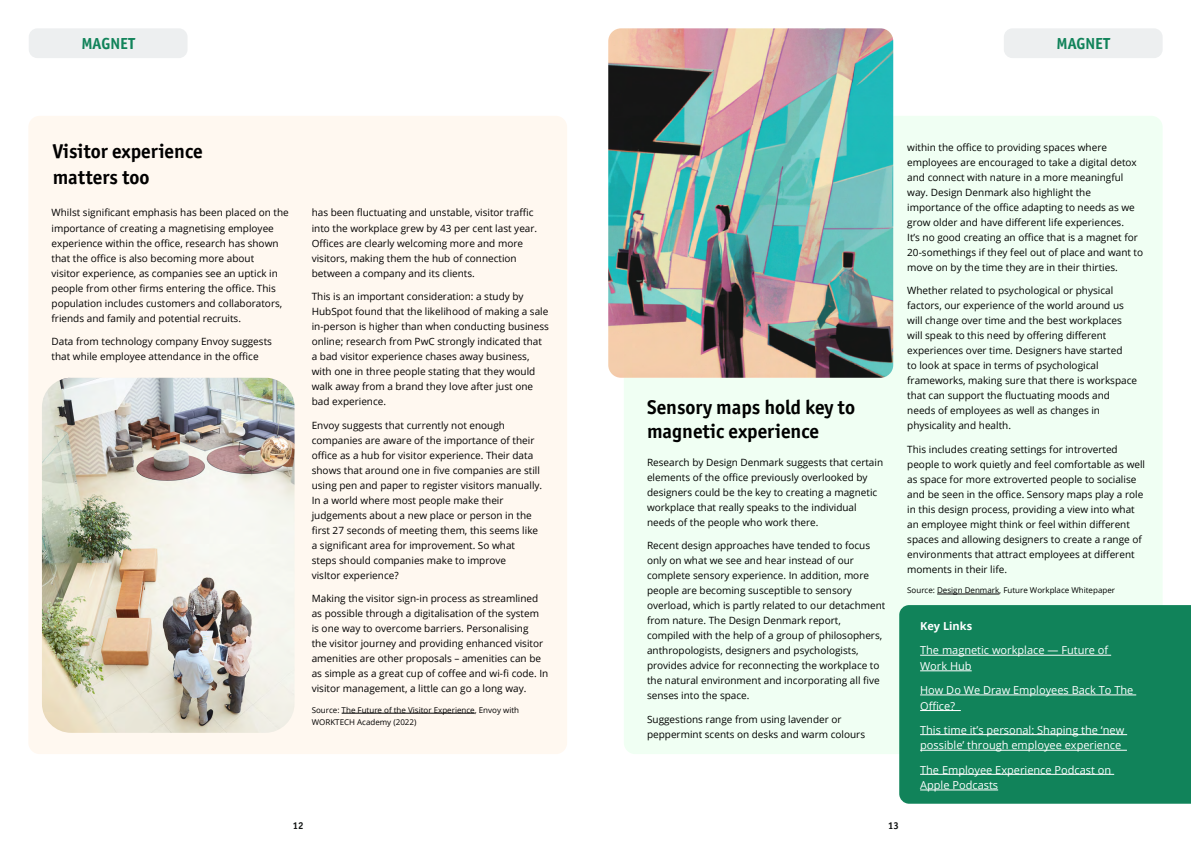
<style>
.page{position:relative;width:1191px;height:842px;background:#fff}
.page>*{position:absolute;margin:0;border:0;box-sizing:border-box;transform-origin:0 0}
.t1{font:700 20px/26.8px "Officina Sans ITC Pro";color:#000}
.t2{font:700 16px "Officina Sans ITC Pro";color:#11835a}
.t3{font:11px/15.6px "Open Sans";color:#fff}
.t4{font:700 11px "Open Sans";color:#fff}
.t5{font:10px/15px "Open Sans";color:#000}
.t6{font:700 10px "Officina Sans ITC Pro";color:#121514}
.t7{font:8px/12px "Open Sans";color:#000}
</style>
<div class="page">
<div style="left:28px;top:116px;width:539px;height:638px;background:#fff8f0;border-radius:11px"></div>
<div style="left:624px;top:116px;width:538px;height:638px;background:#f0fff3;border-radius:11px"></div>
<div style="left:899px;top:605px;width:292px;height:199px;background:#11835a"></div>
<hr style="left:920px;top:655px;width:191px;height:1px;background:#fff">
<hr style="left:920px;top:670px;width:51px;height:1px;background:#fff">
<hr style="left:920px;top:695px;width:216px;height:1px;background:#fff">
<hr style="left:920px;top:710px;width:40px;height:1px;background:#fff">
<hr style="left:920px;top:734px;width:207px;height:1px;background:#fff">
<hr style="left:920px;top:750px;width:207px;height:1px;background:#fff">
<hr style="left:920px;top:774px;width:194px;height:1px;background:#fff">
<hr style="left:920px;top:790px;width:78px;height:1px;background:#fff">
<img style="left:608px;top:28px;width:285px;height:350px">
<img style="left:42px;top:378px;width:252px;height:355px">
<hr style="left:342px;top:713px;width:133px;height:1px;background:#000">
<hr style="left:937px;top:594px;width:62px;height:1px;background:#000">
<div style="left:29px;top:28px;width:158px;height:30px;background:#edeff0;border-radius:9px"></div>
<div style="left:1003px;top:28px;width:159px;height:30px;background:#edeff0;border-radius:9px"></div>
<h2 class="t2" style="left:81px;top:34px;width:55px">MAGNET</h2>
<h2 class="t2" style="left:1056px;top:34px;width:55px">MAGNET</h2>
<h1 class="t1" style="left:53px;top:137px;width:151px">Visitor experience matters too</h1>
<p class="t5" style="left:52px;top:205px;width:239px">Whilst significant emphasis has been placed on the importance of creating a magnetising employee experience within the office, research has shown that the office is also becoming more about<br>visitor experience, as companies see an uptick in people from other firms entering the office. This population includes customers and collaborators, friends and family and potential recruits.</p>
<p class="t5" style="left:52px;top:334px;width:222px">Data from technology company Envoy suggests that while employee attendance in the office</p>
<p class="t5" style="left:312px;top:205px;width:227px">has been fluctuating and unstable, visitor traffic into the workplace grew by 43 per cent last year.<br>Offices are clearly welcoming more and more visitors, making them the hub of connection between a company and its clients.</p>
<p class="t5" style="left:312px;top:289px;width:239px">This is an important consideration: a study by HubSpot found that the likelihood of making a sale in-person is higher than when conducting business online; research from PwC strongly indicated that a bad visitor experience chases away business, with one in three people stating that they would walk away from a brand they love after just one bad experience.</p>
<p class="t5" style="left:312px;top:417px;width:232px">Envoy suggests that currently not enough companies are aware of the importance of their office as a hub for visitor experience. Their data shows that around one in five companies are still using pen and paper to register visitors manually.<br>In a world where most people make their judgements about a new place or person in the first 27 seconds of meeting them, this seems like a significant area for improvement. So what steps should companies make to improve<br>visItor experience?</p>
<p class="t5" style="left:312px;top:591px;width:238px">Making the visitor sign-in process as streamlined as possible through a digitalisation of the system is one way to overcome barriers. Personalising<br>the visitor journey and providing enhanced visitor amenities are other proposals – amenities can be as simple as a great cup of coffee and wi-fi code. In visitor management, a little can go a long way.</p>
<p class="t7" style="left:312px;top:703px;width:209px">Source: The Future of the Visitor Experience, Envoy with<br>WORKTECH Academy (2022)</p>
<h1 class="t1" style="left:647px;top:395px;width:209px;line-height:24px">Sensory maps hold key to magnetic experience</h1>
<p class="t5" style="left:647px;top:454px;width:238px">Research by Design Denmark suggests that certain elements of the office previously overlooked by designers could be the key to creating a magnetic workplace that really speaks to the individual needs of the people who work there.</p>
<p class="t5" style="left:647px;top:538px;width:240px">Recent design approaches have tended to focus only on what we see and hear instead of our complete sensory experience. In addition, more people are becoming susceptible to sensory overload, which is partly related to our detachment from nature. The Design Denmark report, compiled with the help of a group of philosophers, anthropologists, designers and psychologists, provides advice for reconnecting the workplace to the natural environment and incorporating all five senses into the space.</p>
<p class="t5" style="left:647px;top:711px;width:219px">Suggestions range from using lavender or peppermint scents on desks and warm colours</p>
<p class="t5" style="left:907px;top:139px;width:237px">within the office to providing spaces where employees are encouraged to take a digital detox and connect with nature in a more meaningful way. Design Denmark also highlight the importance of the office adapting to needs as we grow older and have different life experiences.<br>It’s no good creating an office that is a magnet for 20-somethings if they feel out of place and want to move on by the time they are in their thirties.</p>
<p class="t5" style="left:907px;top:283px;width:231px">Whether related to psychological or physical factors, our experience of the world around us will change over time and the best workplaces will speak to this need by offering different experiences over time. Designers have started<br>to look at space in terms of psychological frameworks, making sure that there is workspace that can support the fluctuating moods and needs of employees as well as changes in physicality and health.</p>
<p class="t5" style="left:907px;top:441px;width:239px">This includes creating settings for introverted people to work quietly and feel comfortable as well as space for more extroverted people to socialise and be seen in the office. Sensory maps play a role in this design process, providing a view into what an employee might think or feel within different spaces and allowing designers to create a range of environments that attract employees at different moments in their life.</p>
<p class="t7" style="left:907px;top:584px;width:209px">Source: Design Denmark, Future Workplace Whitepaper</p>
<p class="t4" style="left:920px;top:618px;width:54px">Key Links</p>
<p class="t3" style="left:920px;top:642px;width:190px">The magnetic workplace — Future of<br>Work Hub</p>
<p class="t3" style="left:920px;top:682px;width:215px">How Do We Draw Employees Back To The<br>Office?</p>
<p class="t3" style="left:920px;top:722px;width:206px">This time it’s personal: Shaping the ‘new possible’ through employee experience</p>
<p class="t3" style="left:920px;top:761px;width:193px">The Employee Experience Podcast on<br>Apple Podcasts</p>
<p class="t6" style="left:293px;top:820px;width:12px">12</p>
<p class="t6" style="left:888px;top:820px;width:12px">13</p>
</div>
